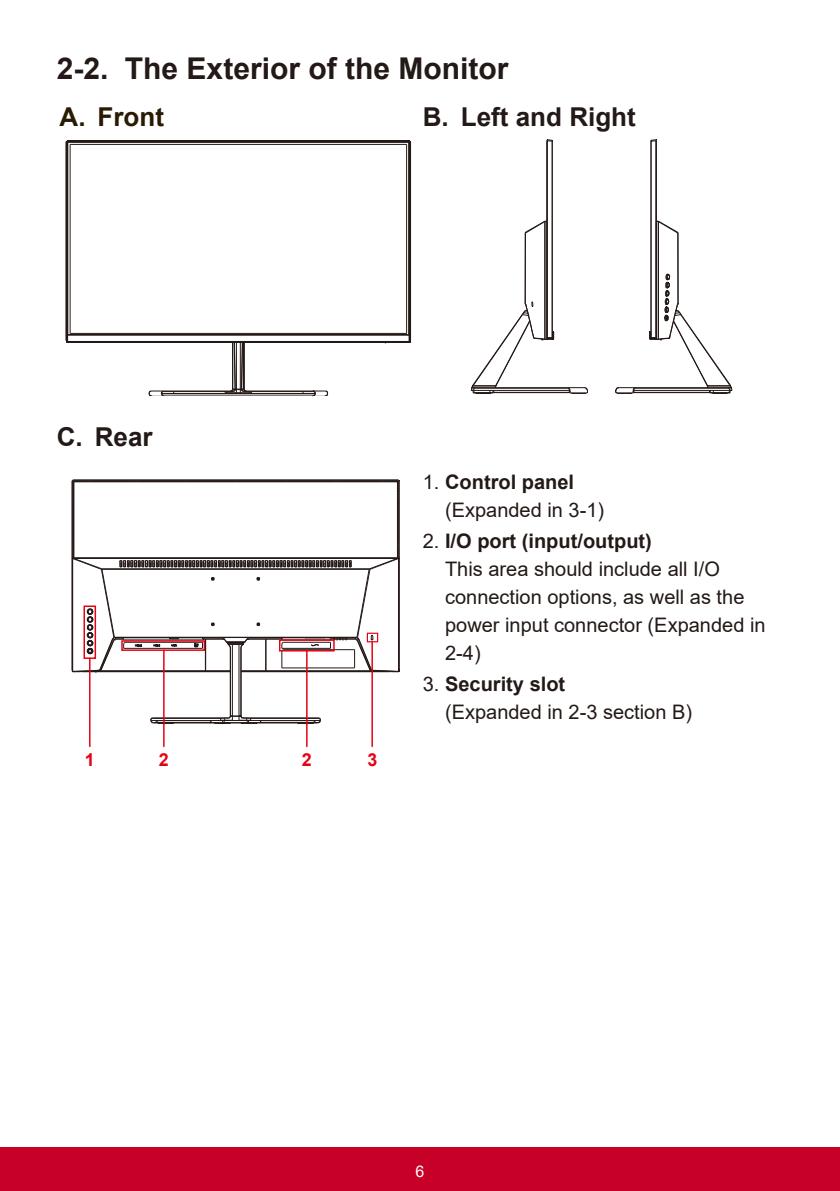
<style>
.page{position:relative;width:840px;height:1191px;background:#fff}
.page>*{position:absolute;margin:0;border:0;box-sizing:border-box;transform-origin:0 0}
.Heading_15{font:700 30px "Arial";color:#231916}
.t1{font:700 26px "Arial";color:#231916}
.t2{font:700 26px "Arial";color:#291a03}
.Table{font:20px/28px "Arial";color:#231916}
.t3{font:700 17.8px "Arial";color:#e60013}
.t4{font:16px "Arial";color:#fff}
.s1{font-weight:700}
</style>
<div class="page">
<div style="left:0;top:1147px;width:839px;height:44px;background:#c70027"></div>
<hr style="left:161px;top:393px;width:154px;height:1px;background:#231916">
<hr style="left:151px;top:391px;width:82px;height:1px;background:#231916">
<hr style="left:243px;top:391px;width:82px;height:1px;background:#231916">
<hr style="left:66px;top:142px;width:1px;height:200px;background:#231916">
<hr style="left:67px;top:142px;width:1px;height:192px;background:#231916">
<hr style="left:70px;top:144px;width:1px;height:189px;background:#231916">
<hr style="left:67px;top:342px;width:342px;height:1px;background:#231916">
<hr style="left:67px;top:341px;width:342px;height:1px;background:#231916">
<hr style="left:67px;top:335px;width:342px;height:1px;background:#231916">
<hr style="left:68px;top:334px;width:341px;height:1px;background:#231916">
<hr style="left:70px;top:333px;width:336px;height:1px;background:#231916">
<hr style="left:70px;top:144px;width:336px;height:1px;background:#231916">
<hr style="left:68px;top:142px;width:340px;height:1px;background:#231916">
<hr style="left:68px;top:141px;width:341px;height:1px;background:#231916">
<hr style="left:68px;top:140px;width:341px;height:1px;background:#231916">
<hr style="left:406px;top:144px;width:1px;height:189px;background:#231916">
<hr style="left:408px;top:142px;width:1px;height:192px;background:#231916">
<hr style="left:409px;top:142px;width:1px;height:199px;background:#231916">
<hr style="left:410px;top:142px;width:1px;height:199px;background:#231916">
<svg style="left:148px;top:390px;width:5px;height:5px"></svg>
<svg style="left:311px;top:390px;width:5px;height:6px"></svg>
<svg style="left:324px;top:390px;width:4px;height:5px"></svg>
<svg style="left:161px;top:390px;width:13px;height:5px"></svg>
<svg style="left:66px;top:334px;width:11px;height:9px"></svg>
<svg style="left:399px;top:335px;width:12px;height:8px"></svg>
<svg style="left:207px;top:343px;width:45px;height:50px"></svg>
<hr style="left:650px;top:141px;width:1px;height:197px;background:#231916">
<hr style="left:655px;top:142px;width:1px;height:196px;background:#231916">
<hr style="left:492px;top:392px;width:77px;height:1px;background:#231916">
<hr style="left:471px;top:390px;width:98px;height:1px;background:#231916">
<hr style="left:474px;top:388px;width:93px;height:1px;background:#231916">
<hr style="left:471px;top:387px;width:113px;height:1px;background:#231916">
<hr style="left:546px;top:141px;width:1px;height:197px;background:#231916">
<hr style="left:551px;top:140px;width:1px;height:199px;background:#231916">
<svg style="left:650px;top:139px;width:6px;height:3px"></svg>
<svg style="left:615px;top:221px;width:117px;height:173px"></svg>
<svg style="left:567px;top:387px;width:21px;height:7px"></svg>
<svg style="left:546px;top:139px;width:6px;height:2px"></svg>
<svg style="left:470px;top:221px;width:84px;height:173px"></svg>
<hr style="left:156px;top:722px;width:54px;height:1px;background:#231916">
<hr style="left:260px;top:722px;width:55px;height:1px;background:#231916">
<hr style="left:151px;top:720px;width:169px;height:1px;background:#231916">
<hr style="left:251px;top:718px;width:68px;height:1px;background:#231916">
<hr style="left:152px;top:718px;width:68px;height:1px;background:#231916">
<hr style="left:152px;top:717px;width:76px;height:1px;background:#231916">
<hr style="left:243px;top:717px;width:76px;height:1px;background:#231916">
<hr style="left:72px;top:481px;width:1px;height:77px;background:#231916">
<hr style="left:73px;top:482px;width:1px;height:76px;background:#231916">
<hr style="left:74px;top:481px;width:323px;height:1px;background:#231916">
<hr style="left:73px;top:480px;width:325px;height:1px;background:#231916">
<hr style="left:73px;top:479px;width:325px;height:1px;background:#231916">
<hr style="left:230px;top:648px;width:1px;height:68px;background:#231916">
<hr style="left:232px;top:644px;width:1px;height:76px;background:#231916">
<hr style="left:238px;top:644px;width:1px;height:76px;background:#231916">
<hr style="left:240px;top:648px;width:1px;height:68px;background:#231916">
<hr style="left:241px;top:648px;width:1px;height:68px;background:#231916">
<hr style="left:397px;top:481px;width:1px;height:77px;background:#231916">
<hr style="left:398px;top:481px;width:1px;height:189px;background:#231916">
<svg style="left:150px;top:717px;width:24px;height:7px"></svg>
<svg style="left:297px;top:717px;width:24px;height:7px"></svg>
<svg style="left:210px;top:715px;width:51px;height:9px"></svg>
<svg style="left:72px;top:479px;width:14px;height:20px"></svg>
<svg style="left:385px;top:479px;width:14px;height:20px"></svg>
<svg style="left:72px;top:542px;width:327px;height:131px"></svg>
<div style="left:366px;top:632px;width:12px;height:10px;border:1px solid #e60013"></div>
<div style="left:121px;top:640px;width:84px;height:11px;border:1px solid #e60013"></div>
<div style="left:83px;top:605px;width:13px;height:54px;border:1px solid #e60013"></div>
<div style="left:279px;top:639px;width:55px;height:12px;border:1px solid #e60013"></div>
<hr style="left:371px;top:642px;width:2px;height:104px;background:#e60013">
<hr style="left:89px;top:658px;width:1px;height:88px;background:#e60013">
<hr style="left:306px;top:651px;width:1px;height:95px;background:#e60013">
<hr style="left:163px;top:650px;width:1px;height:96px;background:#e60013">
<p class="Heading_15" style="left:57px;top:47px;width:453px">2-2. The Exterior of the Monitor</p>
<p class="t2" style="left:60px;top:99px;width:106px">A. Front</p>
<p class="t1" style="left:422px;top:99px;width:214px">B. Left and Right</p>
<p class="t1" style="left:57px;top:419px;width:97px">C. Rear</p>
<p class="t3" style="left:85px;top:747px;width:11px">1</p>
<p class="t3" style="left:159px;top:747px;width:11px">2</p>
<p class="t3" style="left:302px;top:747px;width:11px">2</p>
<p class="t3" style="left:367px;top:747px;width:11px">3</p>
<p class="Table" style="left:445px;top:468px;width:160px;text-indent:-22px">1. <span class="s1">Control panel </span>(Expanded in 3-1)</p>
<p class="Table" style="left:445px;top:526px;width:322px;text-indent:-22px">2. <span class="s1">I/O port (input/output)<br></span>This area should include all I/O connection options, as well as the power input connector (Expanded in<br>2-4)</p>
<p class="Table" style="left:445px;top:669px;width:248px;text-indent:-22px">3. <span class="s1">Security slot<br></span>(Expanded in 2-3 section B)</p>
<p class="t4" style="left:415px;top:1160px;width:10px">6</p>
</div>
